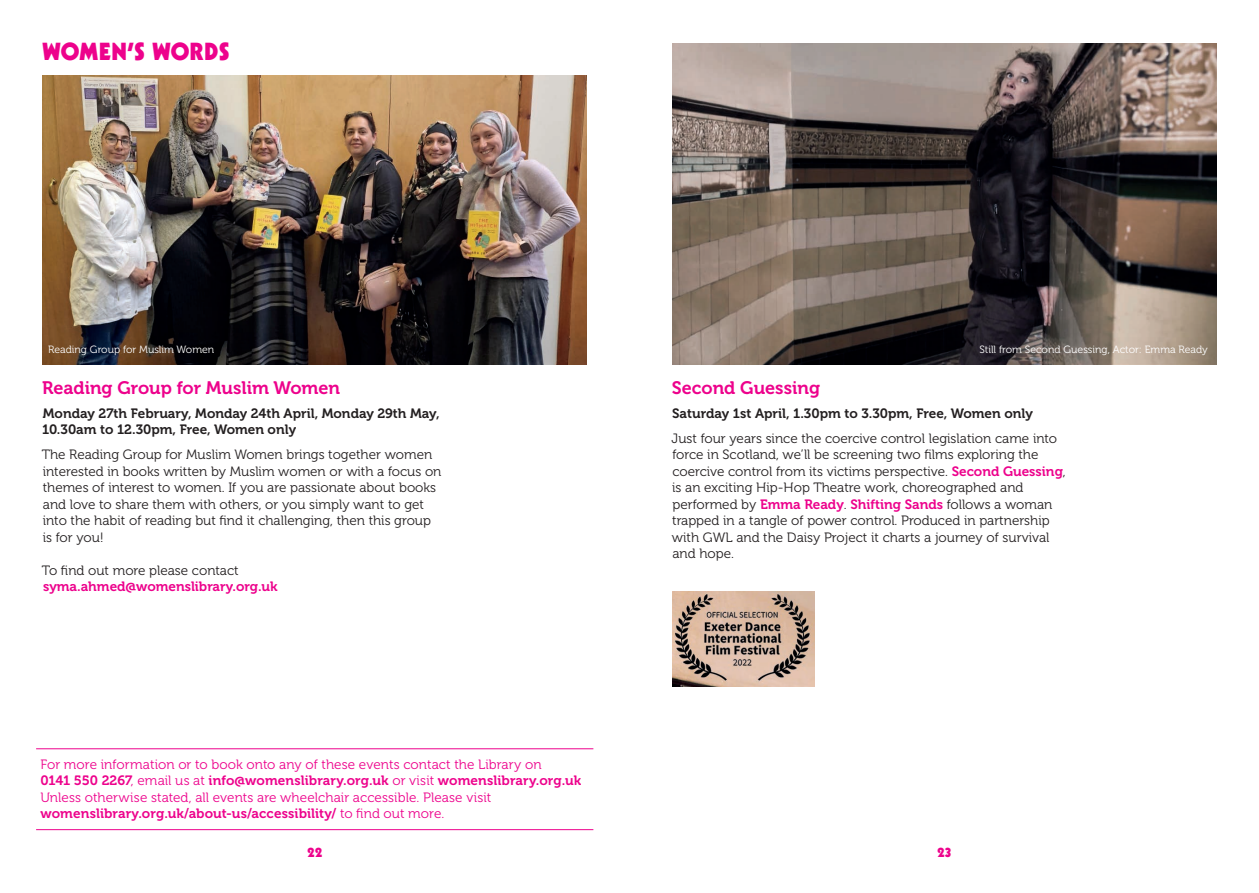
<style>
.page{position:relative;width:1259px;height:893px;background:#fff}
.page>*{position:absolute;margin:0;border:0;box-sizing:border-box;transform-origin:0 0}
.t1{font:900 24px "Kabel LT Pro";letter-spacing:.02em;color:#ed028c}
.GWL_Programme_Event{font:18px "Museo 700";color:#ed028c}
.GWL_Programme_Body{font:13.5px/16.5px "Museo 300";color:#231f20}
.GWL_Programme_Event-2{font:13.5px/16.5px "Museo 300";letter-spacing:.005em;color:#ed028c}
.GWL_Programme_Event-3{font:13.5px/15.6px "Museo 700";color:#231f20}
.GWL_Programme_Body-2{font:13.5px/16.5px "Museo 700";color:#ed028c}
.t2{font:900 13.5px "Kabel LT Pro";color:#ed028c}
.GWL_Programme_Body-3{font:10.5px "Museo 300";color:#fff}
.GWL_Programme_Image{font:10.5px "Museo 300";color:#fff}
.s1{font-family:"Museo 700";color:#ed028c}
.s2{font-family:"Museo 300";color:#231f20}
.s3{font-family:"Museo 700"}
</style>
<div class="page">
<img style="left:43px;top:76px;width:544px;height:288px">
<img style="left:672px;top:43px;width:544px;height:321px">
<hr style="left:36px;top:829px;width:557px;height:1px;background:#ed028c">
<hr style="left:36px;top:748px;width:557px;height:1px;background:#ed028c">
<img style="left:672px;top:591px;width:142px;height:95px">
<p class="t1" style="left:43px;top:36px;width:188px">WOMEN’S WORDS</p>
<p class="GWL_Programme_Image" style="left:48px;top:344px;width:168px">Reading Group for Muslim Women</p>
<p class="GWL_Programme_Body-3" style="left:979px;top:344px;width:230px">Still from Second Guessing, Actor: Emma Ready</p>
<p class="GWL_Programme_Event" style="left:672px;top:378px;width:150px">Second Guessing</p>
<p class="GWL_Programme_Event-3" style="left:672px;top:406px;width:362px">Saturday 1st April, 1.30pm to 3.30pm, Free, Women only</p>
<p class="GWL_Programme_Body" style="left:671px;top:430px;width:396px">Just four years since the coercive control legislation came into force in Scotland, we’ll be screening two films exploring the coercive control from its victims perspective. <span class="s1">Second Guessing</span>, is an exciting Hip-Hop Theatre work, choreographed and performed by <span class="s1">Emma Ready</span>. <span class="s1">Shifting Sands</span> follows a woman trapped in a tangle of power control. Produced in partnership with GWL and the Daisy Project it charts a journey of survival and hope.</p>
<p class="GWL_Programme_Event" style="left:42px;top:378px;width:300px">Reading Group for Muslim Women</p>
<p class="GWL_Programme_Event-3" style="left:42px;top:406px;width:399px">Monday 27th February, Monday 24th April, Monday 29th May,<br>10.30am to 12.30pm, Free, Women only</p>
<p class="GWL_Programme_Body" style="left:42px;top:447px;width:401px">The Reading Group for Muslim Women brings together women interested in books written by Muslim women or with a focus on themes of interest to women. If you are passionate about books and love to share them with others, or you simply want to get into the habit of reading but find it challenging, then this group is for you!</p>
<p class="GWL_Programme_Body-2" style="left:42px;top:562px;width:237px"><span class="s2">To find out more please contact </span>syma.ahmed@womenslibrary.org.uk</p>
<p class="GWL_Programme_Event-2" style="left:40px;top:756px;width:542px">For more information or to book onto any of these events contact the Library on<br><span class="s3">0141 550 2267</span>, email us at <span class="s3">info@womenslibrary.org.uk</span> or visit <span class="s3">womenslibrary.org.uk </span>Unless otherwise stated, all events are wheelchair accessible. Please visit <span class="s3">womenslibrary.org.uk/about-us/accessibility/</span> to find out more.</p>
<p class="t2" style="left:307px;top:843px;width:16px">22</p>
<p class="t2" style="left:937px;top:843px;width:15px">23</p>
</div>
